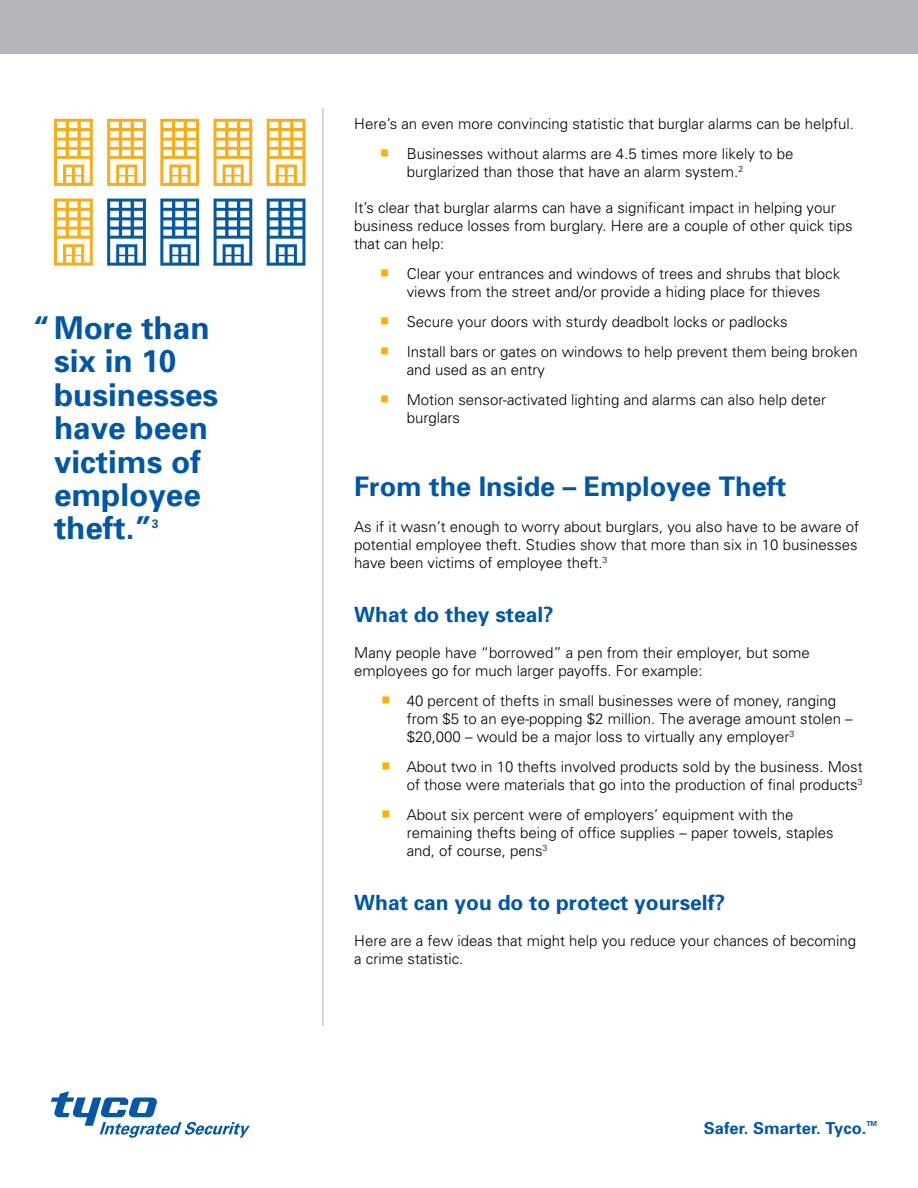
<style>
.page{position:relative;width:918px;height:1188px;background:#fff}
.page>*{position:absolute;margin:0;border:0;box-sizing:border-box;transform-origin:0 0}
.t1{font:700 31.5px/33.5px "Univers";color:#0057a6}
.t2{font:700 27px "Univers";color:#0057a6}
.t3{font:700 21px "Univers";color:#0057a6}
.t4{font:700 16.5px "Univers";color:#0057a6}
.t5{font:300 15px/18px "Univers";color:#000}
.t6{font:700 12.3px "Univers";color:#0057a6}
.t7{font:700 7.05px "Univers";color:#0057a6}
.s1{font-family:"Minion Pro";font-weight:400;font-size:24px;color:#ffaf00}
</style>
<div class="page">
<hr style="left:322px;top:108px;width:1px;height:918px;background:#b4b5ba">
<div style="left:0;top:0;width:918px;height:54px;background:#b4b5ba"></div>
<svg style="left:51px;top:1091px;width:199px;height:47px"></svg>
<svg style="left:54px;top:119px;width:39px;height:67px"></svg>
<svg style="left:54px;top:199px;width:39px;height:67px"></svg>
<svg style="left:107px;top:119px;width:39px;height:67px"></svg>
<svg style="left:107px;top:199px;width:39px;height:67px"></svg>
<svg style="left:160px;top:119px;width:39px;height:67px"></svg>
<svg style="left:160px;top:199px;width:39px;height:67px"></svg>
<svg style="left:214px;top:119px;width:38px;height:67px"></svg>
<svg style="left:214px;top:199px;width:38px;height:67px"></svg>
<svg style="left:267px;top:119px;width:38px;height:67px"></svg>
<svg style="left:267px;top:199px;width:38px;height:67px"></svg>
<p class="t1" style="left:54px;top:310px;width:166px;text-indent:-21px">“More than six in 10 businesses have been victims of employee theft.”</p>
<p class="t6" style="left:152px;top:516px;width:8px">3</p>
<p class="t5" style="left:354px;top:114px;width:501px">Here’s an even more convincing statistic that burglar alarms can be helpful.</p>
<p class="t5" style="left:407px;top:144px;width:388px;text-indent:-27px"><span class="s1">■</span> Businesses without alarms are 4.5 times more likely to be burglarized than those that have an alarm system.<sup>2</sup></p>
<p class="t5" style="left:354px;top:198px;width:500px">It’s clear that burglar alarms can have a significant impact in helping your business reduce losses from burglary. Here are a couple of other quick tips that can help:</p>
<p class="t5" style="left:380px;top:264px;width:462px;text-align:center"><span class="s1">■</span> Clear your entrances and windows of trees and shrubs that block views from the street and/or provide a hiding place for thieves</p>
<p class="t5" style="left:380px;top:312px;width:409px"><span class="s1">■</span> Secure your doors with sturdy deadbolt locks or padlocks</p>
<p class="t5" style="left:407px;top:342px;width:452px;text-indent:-27px"><span class="s1">■</span> Install bars or gates on windows to help prevent them being broken and used as an entry</p>
<p class="t5" style="left:407px;top:390px;width:421px;text-indent:-27px"><span class="s1">■</span> Motion sensor-activated lighting and alarms can also help deter burglars</p>
<p class="t2" style="left:354px;top:469px;width:434px">From the Inside – Employee Theft</p>
<p class="t5" style="left:354px;top:517px;width:506px;text-align:justify">As if it wasn’t enough to worry about burglars, you also have to be aware of potential employee theft. Studies show that more than six in 10 businesses have been victims of employee theft.<sup>3</sup></p>
<p class="t3" style="left:354px;top:601px;width:201px">What do they steal?</p>
<p class="t5" style="left:354px;top:643px;width:457px">Many people have “borrowed” a pen from their employer, but some employees go for much larger payoffs. For example:</p>
<p class="t5" style="left:407px;top:691px;width:448px;text-indent:-26px"><span class="s1">■</span> 40 percent of thefts in small businesses were of money, ranging from $5 to an eye-popping $2 million. The average amount stolen – $20,000 – would be a major loss to virtually any employer<sup>3</sup></p>
<p class="t5" style="left:381px;top:757px;width:483px;text-align:right"><span class="s1">■</span> About two in 10 thefts involved products sold by the business. Most of those were materials that go into the production of final products<sup>3</sup></p>
<p class="t5" style="left:407px;top:805px;width:428px;text-indent:-26px"><span class="s1">■</span> About six percent were of employers’ equipment with the remaining thefts being of office supplies – paper towels, staples and, of course, pens<sup>3</sup></p>
<p class="t3" style="left:354px;top:889px;width:373px">What can you do to protect yourself?</p>
<p class="t5" style="left:354px;top:931px;width:503px">Here are a few ideas that might help you reduce your chances of becoming a crime statistic.</p>
<p class="t4" style="left:704px;top:1118px;width:164px">Safer. Smarter. Tyco.</p>
<p class="t7" style="left:866px;top:1119px;width:12px">TM</p>
</div>
